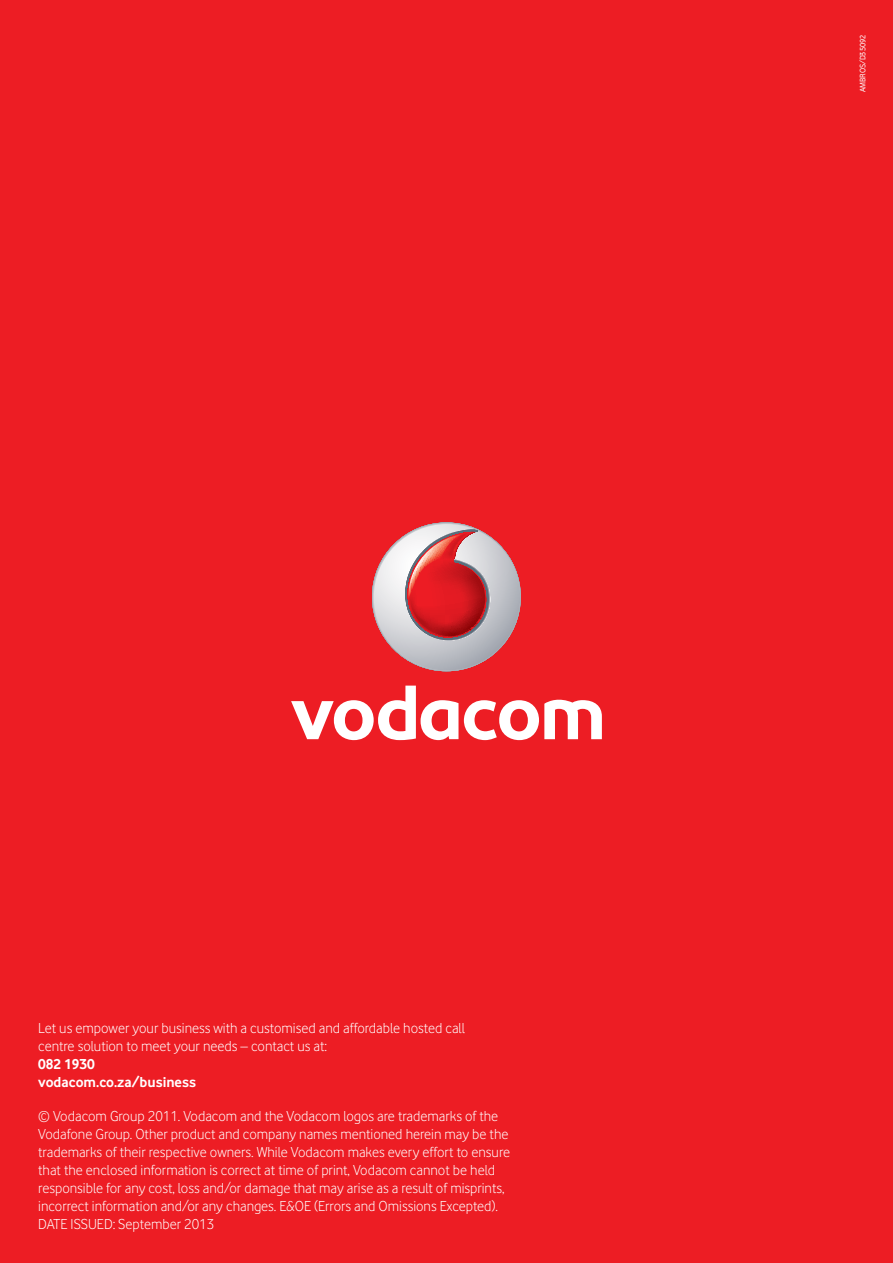
<style>
.page{position:relative;width:893px;height:1263px;background:#ed1d24}
.page>*{position:absolute;margin:0;border:0;box-sizing:border-box;transform-origin:0 0}
.t1{font:15px/18px "Vodafone Lt";color:#fff}
.t2{font:700 15px/18px "Vodafone Rg";color:#fff}
.t3{font:8.25px "Vodafone Rg";color:#fff}
</style>
<div class="page">
<svg style="left:374px;top:524px;width:146px;height:146px;background:#caccd1"></svg>
<svg style="left:406px;top:529px;width:84px;height:114px"></svg>
<svg style="left:291px;top:686px;width:311px;height:54px"></svg>
<p class="t3" style="left:858px;top:92px;width:59px;rotate:-90deg">AMBROS/D35092</p>
<p class="t1" style="left:38px;top:1019px;width:428px">Let us empower your business with a customised and affordable hosted call centre solution to meet your needs – contact us at:</p>
<p class="t2" style="left:38px;top:1055px;width:159px">082 1930 vodacom.co.za/business</p>
<p class="t1" style="left:38px;top:1107px;width:473px">© Vodacom Group 2011. Vodacom and the Vodacom logos are trademarks of the Vodafone Group. Other product and company names mentioned herein may be the trademarks of their respective owners. While Vodacom makes every effort to ensure that the enclosed information is correct at time of print, Vodacom cannot be held responsible for any cost, loss and/or damage that may arise as a result of misprints, incorrect information and/or any changes. E&amp;OE (Errors and Omissions Excepted).<br>DATE ISSUED: September 2013</p>
</div>
